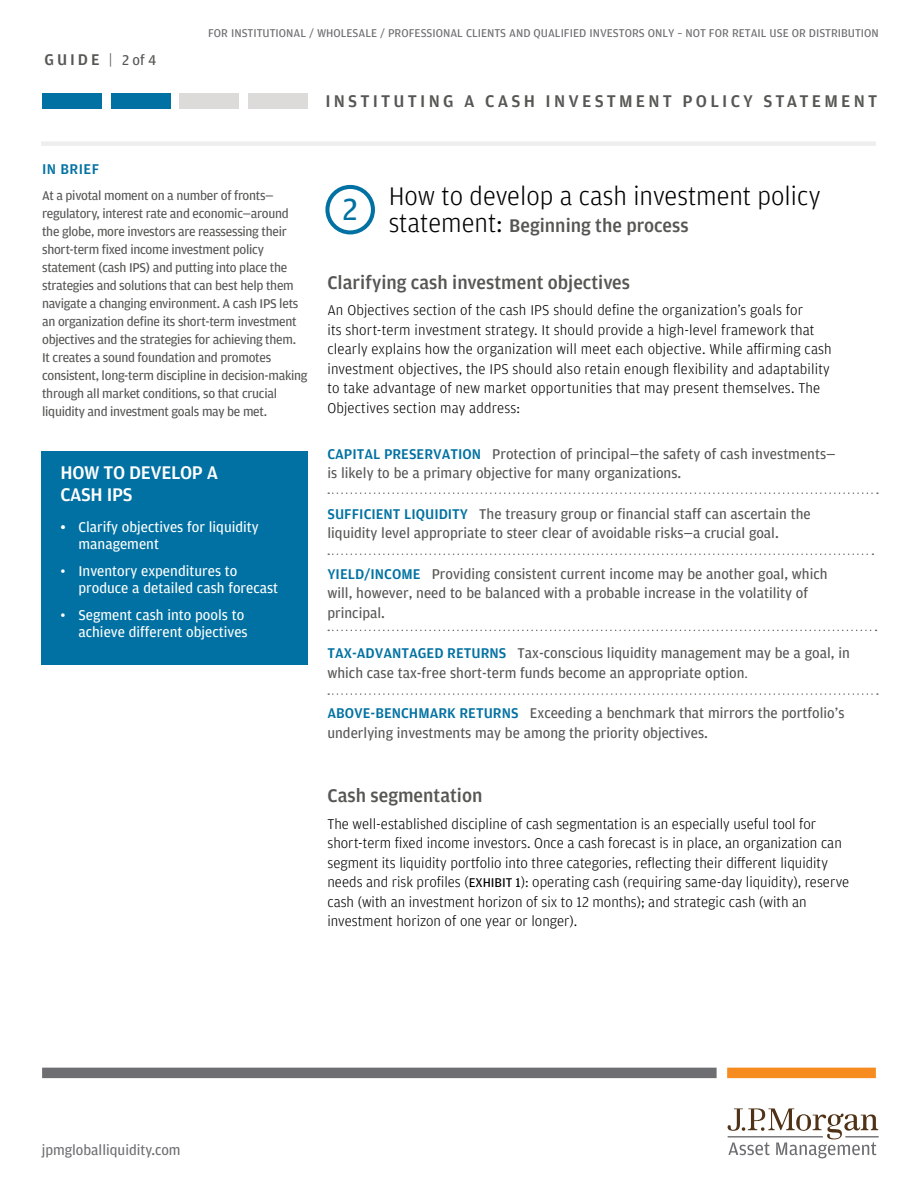
<style>
.page{position:relative;width:918px;height:1188px;background:#fff}
.page>*{position:absolute;margin:0;border:0;box-sizing:border-box;transform-origin:0 0}
.t1{font:32.4px "Amplitude";color:#0071a2}
.t2{font:300 27px "Amplitude";color:#000}
.t3{font:500 19.5px "Amplitude";color:#545752}
.t4{font:500 19.5px/22.5px "Amplitude";letter-spacing:-.02em;color:#fff}
.t5{font:500 18px "Amplitude";letter-spacing:.18em;color:#545752}
.t6{font:500 16.5px "Amplitude";letter-spacing:.18em;color:#545752}
.t7{font:300 15px/19.5px "Amplitude";color:#000}
.t8{font:15px/19.5px "Amplitude";color:#545752}
.t9{font:15px/16.5px "Amplitude";color:#fff}
.t10{font:15px "Amplitude";color:#6d6e71}
.t11{font:500 15px "Amplitude";letter-spacing:.025em;color:#0071a2}
.t12{font:13.5px/18px "Amplitude";letter-spacing:-.02em;color:#545752}
.t13{font:12px "Amplitude";color:#6d6e71}
.s1{font-weight:300}
.s2{font-weight:400;font-size:15px}
.s3{font-weight:500}
.s4{font-weight:300;font-size:27px;color:#000}
.s5{font-weight:500;color:#0071a2}
.s6{font-weight:400;font-size:13.5px}
</style>
<div class="page">
<div style="left:325px;top:185px;width:50px;height:49px;border:4px solid #0071a2;border-radius:50%"></div>
<svg style="left:328px;top:630px;width:549px;height:1px"></svg>
<svg style="left:328px;top:693px;width:550px;height:2px"></svg>
<svg style="left:328px;top:492px;width:550px;height:2px"></svg>
<svg style="left:328px;top:554px;width:545px;height:1px"></svg>
<div style="left:41px;top:141px;width:835px;height:5px;background:#efeeee"></div>
<div style="left:42px;top:93px;width:59px;height:16px;background:#0071a2"></div>
<div style="left:111px;top:93px;width:59px;height:16px;background:#0071a2"></div>
<div style="left:180px;top:93px;width:59px;height:16px;background:#dddbda"></div>
<div style="left:249px;top:93px;width:59px;height:16px;background:#dddbda"></div>
<div style="left:41px;top:451px;width:267px;height:213px;background:#0071a2"></div>
<hr style="left:845px;top:1136px;width:34px;height:2px;background:#6d6e71">
<hr style="left:727px;top:1136px;width:96px;height:2px;background:#6d6e71">
<svg style="left:728px;top:1108px;width:150px;height:50px"></svg>
<div style="left:42px;top:1068px;width:675px;height:10px;background:#6d6e71"></div>
<div style="left:727px;top:1068px;width:149px;height:10px;background:#f68b1f"></div>
<p class="t6" style="left:45px;top:49px;width:114px">GUIDE <span class="s1">|</span> <span class="s2">2 of 4</span></p>
<p class="t13" style="left:208px;top:25px;width:672px">FOR INSTITUTIONAL / WHOLESALE / PROFESSIONAL CLIENTS AND QUALIFIED INVESTORS ONLY – NOT FOR RETAIL USE OR DISTRIBUTION</p>
<p class="t5" style="left:325px;top:90px;width:554px">INSTITUTING A CASH INVESTMENT POLICY STATEMENT</p>
<p class="t11" style="left:42px;top:160px;width:59px">IN BRIEF</p>
<p class="t12" style="left:42px;top:186px;width:267px">At a pivotal moment on a number of fronts— regulatory, interest rate and economic—around the globe, more investors are reassessing their short-term fixed income investment policy statement (cash IPS) and putting into place the strategies and solutions that can best help them navigate a changing environment. A cash IPS lets an organization define its short-term investment objectives and the strategies for achieving them.<br>It creates a sound foundation and promotes consistent, long-term discipline in decision-making through all market conditions, so that crucial liquidity and investment goals may be met.</p>
<h3 class="t4" style="left:60px;top:461px;width:159px">HOW TO DEVELOP A<br>CASH IPS</h3>
<p class="t9" style="left:78px;top:519px;width:182px;text-indent:-18px"><span class="s3">•</span> Clarify objectives for liquidity management</p>
<p class="t9" style="left:78px;top:563px;width:201px;text-indent:-18px">• Inventory expenditures to produce a detailed cash forecast</p>
<p class="t9" style="left:60px;top:607px;width:189px;text-align:right">• Segment cash into pools to achieve different objectives</p>
<h1 class="t1" style="left:343px;top:189px;width:17px">2</h1>
<h2 class="t2" style="left:389px;top:179px;width:433px">How to develop a cash investment policy</h2>
<h3 class="t3" style="left:389px;top:213px;width:301px"><span class="s4">statement:</span> Beginning the process</h3>
<h3 class="t3" style="left:327px;top:270px;width:304px">Clarifying cash investment objectives</h3>
<p class="t7" style="left:327px;top:300px;width:506px">An Objectives section of the cash IPS should define the organization’s goals for<br>its short-term investment strategy. It should provide a high-level framework that clearly explains how the organization will meet each objective. While affirming cash investment objectives, the IPS should also retain enough flexibility and adaptability to take advantage of new market opportunities that may present themselves. The Objectives section may address:</p>
<p class="t8" style="left:327px;top:443px;width:510px"><span class="s5">CAPITAL PRESERVATION</span> Protection of principal—the safety of cash investments— is likely to be a primary objective for many organizations.</p>
<p class="t8" style="left:327px;top:503px;width:485px"><span class="s5">SUFFICIENT LIQUIDITY</span> The treasury group or financial staff can ascertain the liquidity level appropriate to steer clear of avoidable risks—a crucial goal.</p>
<p class="t8" style="left:327px;top:564px;width:502px"><span class="s5">YIELD/INCOME</span> Providing consistent current income may be another goal, which will, however, need to be balanced with a probable increase in the volatility of principal.</p>
<p class="t8" style="left:327px;top:643px;width:524px"><span class="s5">TAX-ADVANTAGED RETURNS</span> Tax-conscious liquidity management may be a goal, in which case tax-free short-term funds become an appropriate option<span class="s1">.</span></p>
<p class="t8" style="left:327px;top:703px;width:519px"><span class="s5">ABOVE-BENCHMARK RETURNS</span> Exceeding a benchmark that mirrors the portfolio’s underlying investments may be among the priority objectives.</p>
<h3 class="t3" style="left:327px;top:783px;width:157px">Cash segmentation</h3>
<p class="t7" style="left:327px;top:814px;width:523px">The well-established discipline of cash segmentation is an especially useful tool for short-term fixed income investors. Once a cash forecast is in place, an organization can segment its liquidity portfolio into three categories, reflecting their different liquidity needs and risk profiles (<span class="s6">EXHIBIT 1</span>): operating cash (requiring same-day liquidity), reserve cash (with an investment horizon of six to 12 months); and strategic cash (with an investment horizon of one year or longer).</p>
<p class="t10" style="left:42px;top:1140px;width:140px">jpmgloballiquidity.com</p>
</div>
